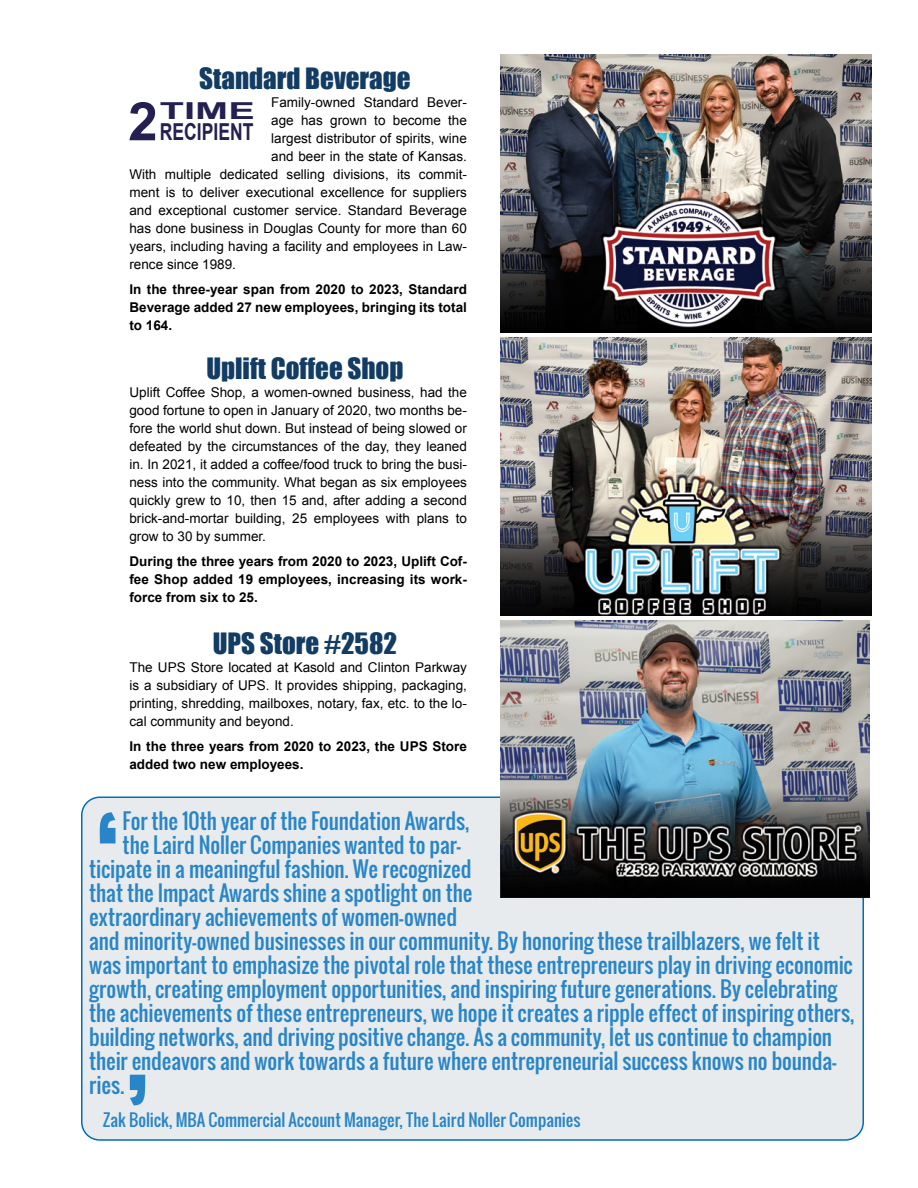
<style>
.page{position:relative;width:918px;height:1188px;background:#fff}
.page>*{position:absolute;margin:0;border:0;box-sizing:border-box;transform-origin:0 0}
.quote-breakout-oswal{font:124.5px "Oswald";color:#2885c7}
.quote-breakout-oswal-2{font:123px "Oswald";color:#2885c7}
.main_1-_justified1{font:700 53.25px "Arial";color:#242052}
.blue_subhead_FOUNDAT{font:27px "Impact";color:#123c63}
.main_1-_justified1-2{font:700 23.4px/21.5px "Arial";color:#242052;scale:1.7 1}
.quote-breakout-oswal-3{font:21px "Oswald";letter-spacing:-.005em;color:#2885c7}
.quote-name-oswald{font:16.5px "Oswald";color:#2885c7}
.main_1-_justified1-3{font:13.5px/18px "Arial";color:#000;text-align:justify}
.main_1-_justified1-4{font:700 13.5px/18px "Arial";color:#000;text-align:justify}
</style>
<div class="page">
<img style="left:500px;top:54px;width:372px;height:278px">
<img style="left:500px;top:337px;width:372px;height:279px">
<div style="left:82px;top:797px;width:781px;height:343px;background:#e7ebed;border-radius:18px"></div>
<img style="left:500px;top:621px;width:369px;height:277px">
<p class="blue_subhead_FOUNDAT" style="left:199px;top:57px;width:213px">Standard Beverage</p>
<p class="main_1-_justified1-3" style="left:271px;top:93px;width:197px">Family-owned Standard Bever-</p>
<p class="main_1-_justified1-3" style="left:271px;top:111px;width:197px">age has grown to become the</p>
<p class="main_1-_justified1-3" style="left:271px;top:129px;width:197px">largest distributor of spirits, wine</p>
<p class="main_1-_justified1-3" style="left:271px;top:147px;width:197px">and beer in the state of Kansas.</p>
<p class="main_1-_justified1-3" style="left:129px;top:165px;width:339px">With multiple dedicated selling divisions, its commit-</p>
<p class="main_1-_justified1-3" style="left:129px;top:183px;width:339px">ment is to deliver executional excellence for suppliers</p>
<p class="main_1-_justified1-3" style="left:129px;top:201px;width:339px">and exceptional customer service. Standard Beverage</p>
<p class="main_1-_justified1-3" style="left:129px;top:219px;width:339px">has done business in Douglas County for more than 60</p>
<p class="main_1-_justified1-3" style="left:129px;top:237px;width:339px">years, including having a facility and employees in Law-</p>
<p class="main_1-_justified1-3" style="left:129px;top:255px;width:108px">rence since 1989.</p>
<p class="main_1-_justified1-4" style="left:129px;top:280px;width:339px">In the three-year span from 2020 to 2023, Standard Beverage added 27 new employees, bringing its total to 164.</p>
<p class="blue_subhead_FOUNDAT" style="left:206px;top:348px;width:198px">Uplift Coffee Shop</p>
<p class="main_1-_justified1-3" style="left:129px;top:383px;width:339px">Uplift Coffee Shop, a women-owned business, had the good fortune to open in January of 2020, two months be&shy;fore the world shut down. But instead of being slowed or defeated by the circumstances of the day, they leaned in. In 2021, it added a coffee/food truck to bring the busi&shy;ness into the community. What began as six employees quickly grew to 10, then 15 and, after adding a second brick-and-mortar building, 25 employees with plans to grow to 30 by summer.</p>
<p class="main_1-_justified1-4" style="left:129px;top:553px;width:339px">During the three years from 2020 to 2023, Uplift Cof&shy;fee Shop added 19 employees, increasing its work&shy;force from six to 25.</p>
<p class="blue_subhead_FOUNDAT" style="left:213px;top:623px;width:186px">UPS Store #2582</p>
<p class="main_1-_justified1-3" style="left:129px;top:659px;width:339px">The UPS Store located at Kasold and Clinton Parkway is a subsidiary of UPS. It provides shipping, packaging, printing, shredding, mailboxes, notary, fax, etc. to the lo&shy;cal community and beyond.</p>
<p class="main_1-_justified1-4" style="left:129px;top:738px;width:339px">In the three years from 2020 to 2023, the UPS Store added two new employees.</p>
<p class="main_1-_justified1" style="left:128px;top:86px;width:31px">2</p>
<p class="main_1-_justified1-2" style="left:160px;top:101px;width:57px">TIME<br>RECIPIENT</p>
<p class="quote-breakout-oswal" style="left:92px;top:774px;width:33px">‘</p>
<p class="quote-breakout-oswal-3" style="left:123px;top:805px;width:348px">For the 10th year of the Foundation Awards,</p>
<p class="quote-breakout-oswal-3" style="left:123px;top:829px;width:339px">the Laird Noller Companies wanted to par-</p>
<p class="quote-breakout-oswal-3" style="left:89px;top:853px;width:384px">ticipate in a meaningful fashion. We recognized</p>
<p class="quote-breakout-oswal-3" style="left:89px;top:877px;width:385px">that the Impact Awards shine a spotlight on the</p>
<p class="quote-breakout-oswal-3" style="left:89px;top:901px;width:370px">extraordinary achievements of women-owned</p>
<p class="quote-breakout-oswal-3" style="left:89px;top:925px;width:732px">and minority-owned businesses in our community. By honoring these trailblazers, we felt it</p>
<p class="quote-breakout-oswal-3" style="left:89px;top:949px;width:765px">was important to emphasize the pivotal role that these entrepreneurs play in driving economic</p>
<p class="quote-breakout-oswal-3" style="left:89px;top:973px;width:749px">growth, creating employment opportunities, and inspiring future generations. By celebrating</p>
<p class="quote-breakout-oswal-3" style="left:89px;top:997px;width:767px">the achievements of these entrepreneurs, we hope it creates a ripple effect of inspiring others,</p>
<p class="quote-breakout-oswal-3" style="left:89px;top:1021px;width:744px">building networks, and driving positive change. As a community, let us continue to champion</p>
<p class="quote-breakout-oswal-3" style="left:89px;top:1045px;width:749px">their endeavors and work towards a future where entrepreneurial success knows no bounda-</p>
<p class="quote-breakout-oswal-3" style="left:89px;top:1069px;width:37px">ries.</p>
<p class="quote-breakout-oswal-2" style="left:122px;top:1037px;width:32px">’</p>
<p class="quote-name-oswald" style="left:103px;top:1107px;width:479px">Zak Bolick, MBA Commercial Account Manager, The Laird Noller Companies</p>
</div>
